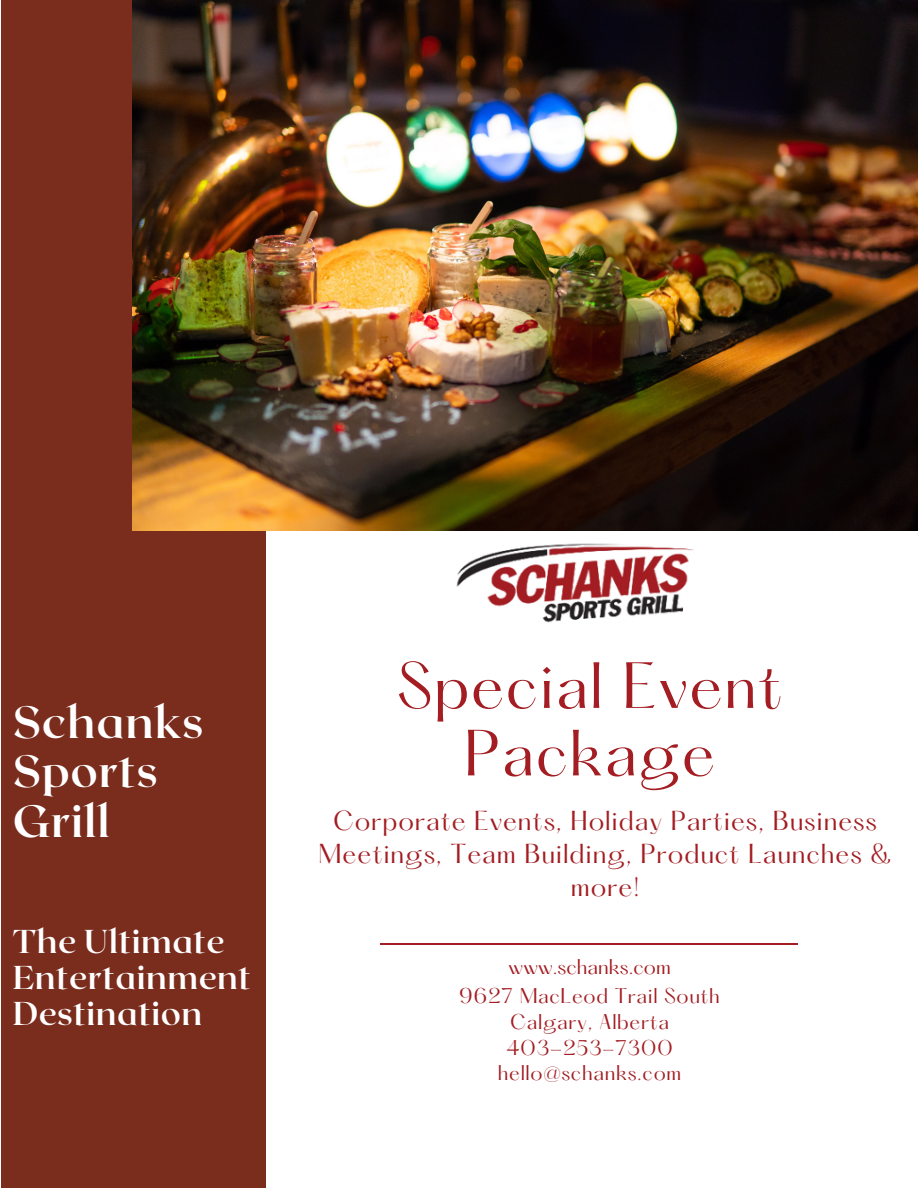
<style>
.page{position:relative;width:918px;height:1188px;background:#fff}
.page>*{position:absolute;margin:0;border:0;box-sizing:border-box;transform-origin:0 0}
.t1{font:57px/67.5px "Hatton";letter-spacing:.025em;color:#a31d22;text-align:center}
.t2{font:700 45px "Roxborough CF";letter-spacing:.015em;color:#fff}
.t3{font:700 33px/36px "Roxborough CF";letter-spacing:.015em;color:#fff}
.t4{font:24px/32.7px "Hatton";letter-spacing:.035em;color:#a31d22;text-align:center}
.t5{font:18.6px "Hatton";letter-spacing:.035em;color:#a31d22}
.t6{font:18.6px "Hatton";color:#a31d22}
</style>
<div class="page">
<hr style="left:381px;top:943px;width:417px;height:1px;background:#a31d22">
<div style="left:1px;top:0;width:264px;height:1188px;background:#7a2c1d"></div>
<img style="left:133px;top:0;width:785px;height:531px">
<img style="left:377px;top:382px;width:424px;height:241px">
<p class="t2" style="left:13px;top:693px;width:192px">Schanks</p>
<p class="t2" style="left:13px;top:742px;width:147px">Sports</p>
<p class="t2" style="left:13px;top:792px;width:98px">Grill</p>
<p class="t3" style="left:13px;top:922px;width:240px">The Ultimate<br>Entertainment<br>Destination</p>
<p class="t1" style="left:397px;top:658px;width:388px">Special Event<br>Package</p>
<p class="t4" style="left:319px;top:807px;width:575px">Corporate Events, Holiday Parties, Business<br>Meetings, Team Building, Product Launches &amp; more!</p>
<p class="t6" style="left:508px;top:958px;width:164px">www.schanks.com</p>
<p class="t5" style="left:459px;top:987px;width:262px">9627 MacLeod Trail South</p>
<p class="t5" style="left:510px;top:1013px;width:160px">Calgary, Alberta</p>
<p class="t5" style="left:506px;top:1039px;width:169px">403-253-7300</p>
<p class="t5" style="left:498px;top:1064px;width:185px">hello@schanks.com</p>
</div>
